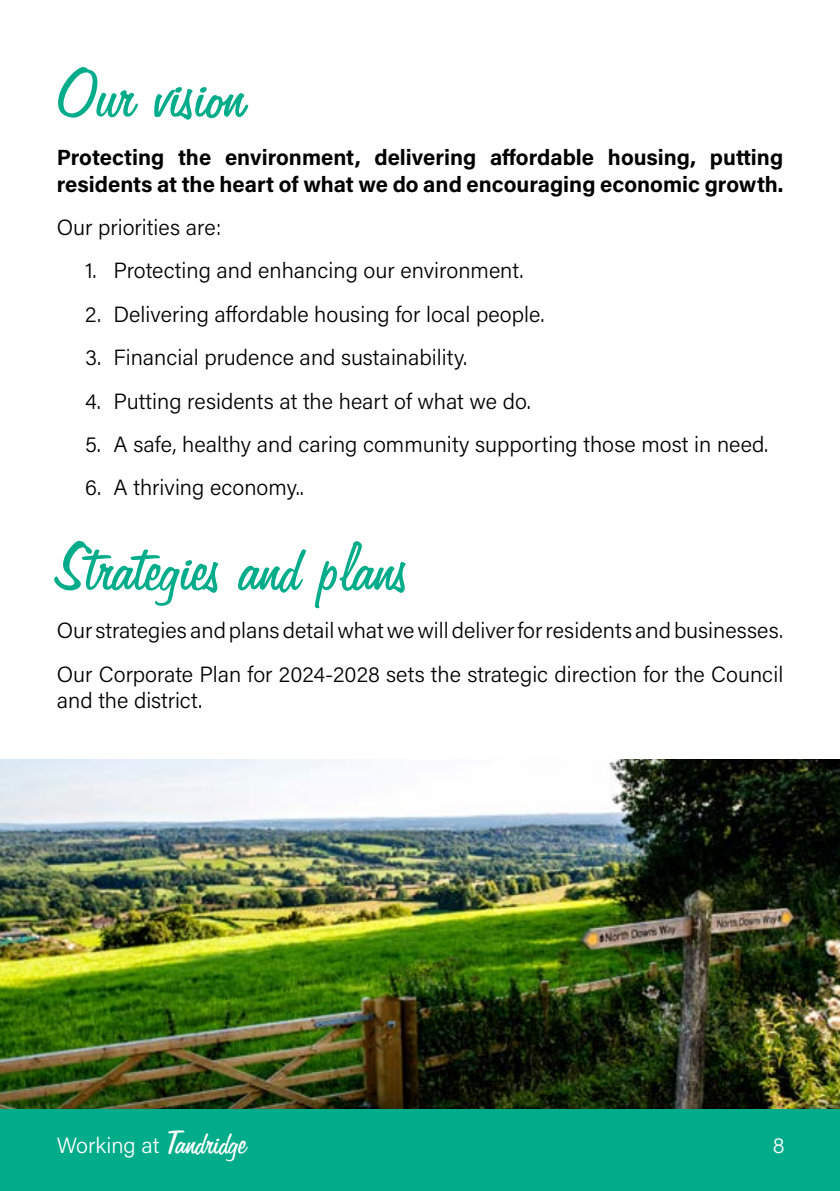
<style>
.page{position:relative;width:840px;height:1191px;background:#fff}
.page>*{position:absolute;margin:0;border:0;box-sizing:border-box;transform-origin:0 0}
.t1{font:78px "Freehand 575 BT Regular B";color:#00ac89}
.t2{font:300 22px/26.4px "Acumin Pro";color:#000}
.t3{font:700 22px/26.4px "Acumin Pro";color:#000}
.t4{font:300 22px "Acumin Pro";color:#fff}
.s1{font-family:"Freehand 575 BT Regular B";font-weight:400;font-size:38px}
</style>
<div class="page">
<div style="left:0;top:1108px;width:839px;height:83px;background:#00ac89"></div>
<img style="left:0;top:760px;width:839px;height:348px">
<h2 class="t1" style="left:57px;top:53px;width:192px">Our vision</h2>
<h3 class="t3" style="left:57px;top:143px;width:727px">Protecting the environment, delivering affordable housing, putting residents at the heart of what we do and encouraging economic growth.</h3>
<p class="t2" style="left:57px;top:213px;width:166px">Our priorities are:</p>
<p class="t2" style="left:85px;top:257px;width:439px">1. Protecting and enhancing our environment.</p>
<p class="t2" style="left:85px;top:300px;width:460px">2. Delivering affordable housing for local people.</p>
<p class="t2" style="left:85px;top:343px;width:383px">3. Financial prudence and sustainability.</p>
<p class="t2" style="left:85px;top:387px;width:447px">4. Putting residents at the heart of what we do.</p>
<p class="t2" style="left:85px;top:430px;width:684px">5. A safe, healthy and caring community supporting those most in need.</p>
<p class="t2" style="left:85px;top:474px;width:220px">6. A thriving economy..</p>
<h2 class="t1" style="left:57px;top:526px;width:355px">Strategies and plans</h2>
<p class="t2" style="left:57px;top:616px;width:727px">Our strategies and plans detail what we will deliver for residents and businesses.</p>
<p class="t2" style="left:57px;top:660px;width:727px">Our Corporate Plan for 2024-2028 sets the strategic direction for the Council and the district.</p>
<p class="t4" style="left:57px;top:1130px;width:192px">Working at <span class="s1">Tandridge</span></p>
<p class="t4" style="left:772px;top:1130px;width:13px">8</p>
</div>
